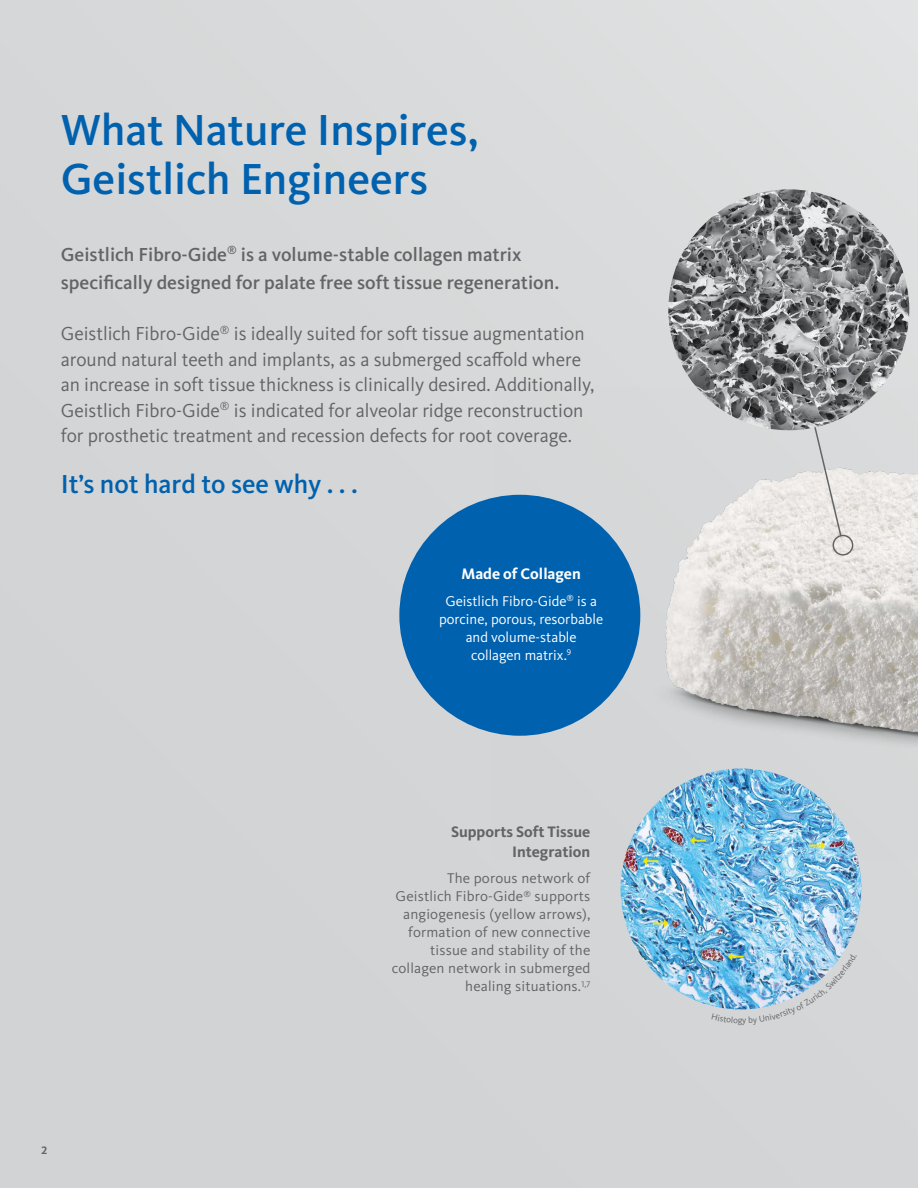
<style>
.page{position:relative;width:918px;height:1188px;background:#d1d3d4}
.page>*{position:absolute;margin:0;border:0;box-sizing:border-box;transform-origin:0 0}
.t1{font:500 45px/48.8px "Kievit Pro";color:#0061af}
.t2{font:500 27px "Kievit Pro";color:#0061af}
.t3{font:19.5px/25.5px "Kievit Pro";color:#636466}
.t4{font:500 19.5px/28.5px "Kievit Pro";color:#636466}
.t5{font:700 15.75px/19.5px "Kievit Pro";color:#636466;text-align:right}
.t6{font:700 15.75px "Kievit Pro";color:#fff}
.t7{font:14.7px/18px "Kievit Pro";letter-spacing:.01em;color:#636466;text-align:right}
.t8{font:14.7px/18px "Kievit Pro";color:#fff;text-align:center}
.t9{font:700 11.25px "Kievit Pro";color:#636466}
</style>
<div class="page">
<img style="left:493px;top:388px;width:425px;height:472px">
<div style="left:399px;top:495px;width:241px;height:241px;background:#0061af;border-radius:50%"></div>
<img style="left:621px;top:769px;width:241px;height:240px;border-radius:120px">
<img style="left:668px;top:189px;width:241px;height:241px;border-radius:120px">
<svg style="left:811px;top:416px;width:44px;height:140px"></svg>
<img style="left:712px;top:954px;width:131px;height:56px">
<h1 class="t1" style="left:61px;top:105px;width:420px">What Nature Inspires,<br>Geistlich Engineers</h1>
<p class="t4" style="left:61px;top:240px;width:500px">Geistlich Fibro-Gide<sup>®</sup> is a volume-stable collagen matrix specifically designed for palate free soft tissue regeneration.</p>
<p class="t3" style="left:61px;top:321px;width:535px">Geistlich Fibro-Gide<sup>®</sup> is ideally suited for soft tissue augmentation around natural teeth and implants, as a submerged scaffold where an increase in soft tissue thickness is clinically desired. Additionally, Geistlich Fibro-Gide<sup>®</sup> is indicated for alveolar ridge reconstruction for prosthetic treatment and recession defects for root coverage.</p>
<h2 class="t2" style="left:61px;top:468px;width:299px">It’s not hard to see why . . .</h2>
<p class="t6" style="left:461px;top:564px;width:121px">Made of Collagen</p>
<p class="t8" style="left:439px;top:591px;width:166px">Geistlich Fibro-Gide<sup>®</sup> is a porcine, porous, resorbable and volume-stable collagen matrix.<sup>9</sup></p>
<p class="t9" style="left:42px;top:1144px;width:7px">2</p>
<p class="t9" style="left:43px;top:1144px;width:7px">2</p>
<p class="t5" style="left:451px;top:822px;width:141px">Supports Soft Tissue<br>Integration</p>
<p class="t7" style="left:392px;top:869px;width:200px">The porous network of<br>Geistlich Fibro-Gide<sup>®</sup> supports angiogenesis (yellow arrows), formation of new connective tissue and stability of the collagen network in submerged healing situations.<sup>1,7</sup></p>
</div>
